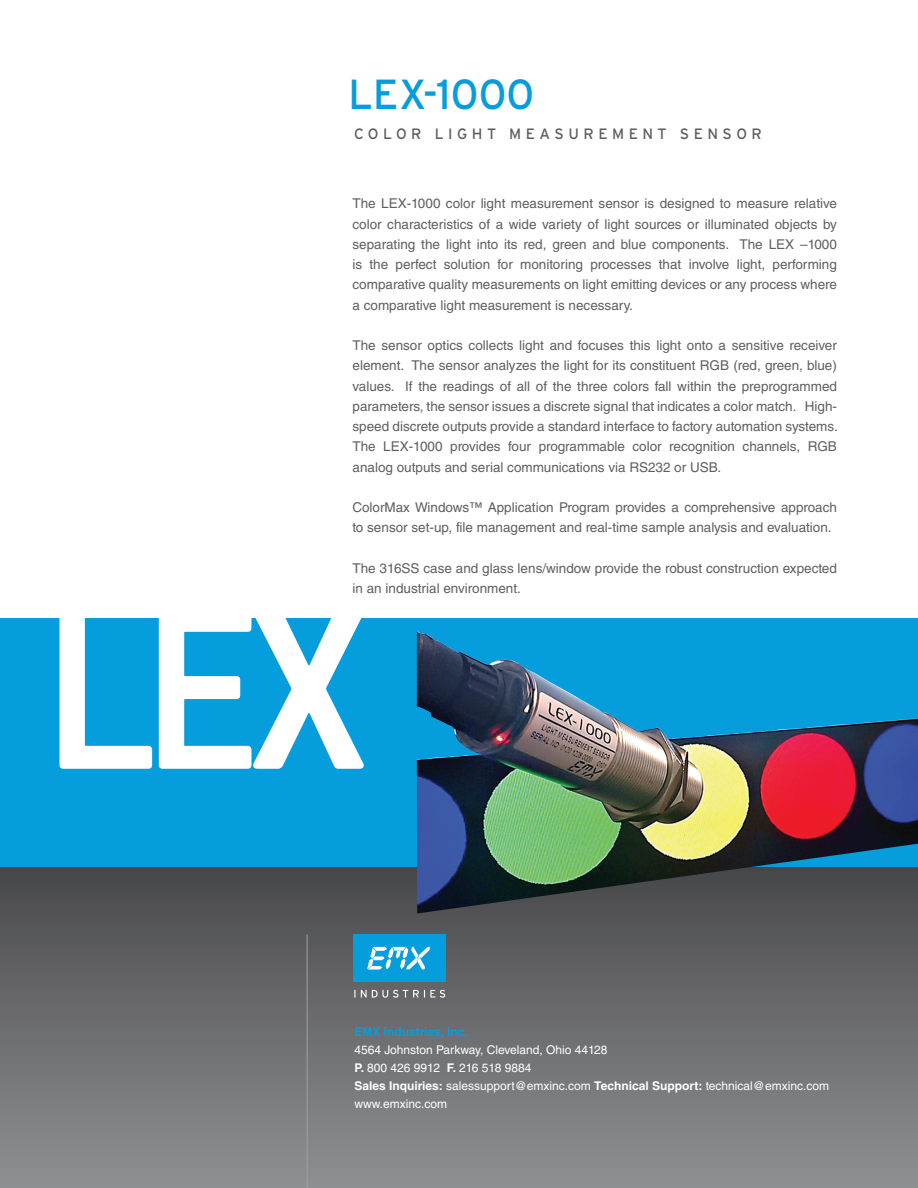
<style>
.page{position:relative;width:918px;height:1188px;background:#fff}
.page>*{position:absolute;margin:0;border:0;box-sizing:border-box;transform-origin:0 0}
.t1{font:500 249px "Conduit ITC";color:#fff}
.t2{font:42px "Interstate";color:#069ddc}
.t3{font:15px "Interstate";letter-spacing:.3em;color:#5f5f62}
.t4{font:13.5px/20.2px "Helvetica LT Std";color:#5f5f62;text-align:justify}
.t5{font:12px "Helvetica LT Std";color:#fff}
.t6{font:700 12px "Helvetica LT Std";color:#069ddc}
.s1{font-weight:700}
</style>
<div class="page">
<svg style="left:0;top:867px;width:918px;height:321px;background:#6e6f72"></svg>
<div style="left:0;top:619px;width:918px;height:248px;background:#069ddc"></div>
<svg style="left:58px;top:618px;width:308px;height:151px"></svg>
<img style="left:417px;top:631px;width:501px;height:283px">
<hr style="left:307px;top:934px;width:1px;height:254px;background:#a0a1a5">
<div style="left:353px;top:934px;width:93px;height:48px;background:#069ddc"></div>
<svg style="left:354px;top:990px;width:91px;height:8px"></svg>
<svg style="left:367px;top:947px;width:63px;height:23px"></svg>
<p class="t2" style="left:348px;top:71px;width:188px">LEX-1000</p>
<p class="t3" style="left:354px;top:125px;width:410px">COLOR LIGHT MEASUREMENT SENSOR</p>
<p class="t4" style="left:352px;top:194px;width:486px">The LEX-1000 color light measurement sensor is designed to measure relative color characteristics of a wide variety of light sources or illuminated objects by separating the light into its red, green and blue components. The LEX –1000 is the perfect solution for monitoring processes that involve light, performing comparative quality measurements on light emitting devices or any process where a comparative light measurement is necessary.</p>
<p class="t4" style="left:352px;top:335px;width:487px">The sensor optics collects light and focuses this light onto a sensitive receiver element. The sensor analyzes the light for its constituent RGB (red, green, blue) values. If the readings of all of the three colors fall within the preprogrammed parameters, the sensor issues a discrete signal that indicates a color match. High&shy;speed discrete outputs provide a standard interface to factory automation systems.<br>The LEX-1000 provides four programmable color recognition channels, RGB analog outputs and serial communications via RS232 or USB.</p>
<p class="t4" style="left:352px;top:497px;width:486px">ColorMax Windows™ Application Program provides a comprehensive approach to sensor set-up, file management and real-time sample analysis and evaluation.</p>
<p class="t4" style="left:352px;top:558px;width:486px">The 316SS case and glass lens/window provide the robust construction expected in an industrial environment.</p>
<p class="t1" style="left:42px;top:549px;width:325px">LEX</p>
<p class="t6" style="left:354px;top:1024px;width:115px">EMX Industries, Inc.</p>
<p class="t5" style="left:354px;top:1043px;width:255px">4564 Johnston Parkway, Cleveland, Ohio 44128</p>
<p class="t5" style="left:354px;top:1061px;width:179px"><span class="s1">P.</span> 800 426 9912 <span class="s1">F.</span> 216 518 9884</p>
<p class="t5" style="left:354px;top:1079px;width:476px"><span class="s1">Sales Inquiries:</span> salessupport@emxinc.com <span class="s1">Technical Support:</span> technical@emxinc.com</p>
<p class="t5" style="left:354px;top:1097px;width:94px">www.emxinc.com</p>
</div>
